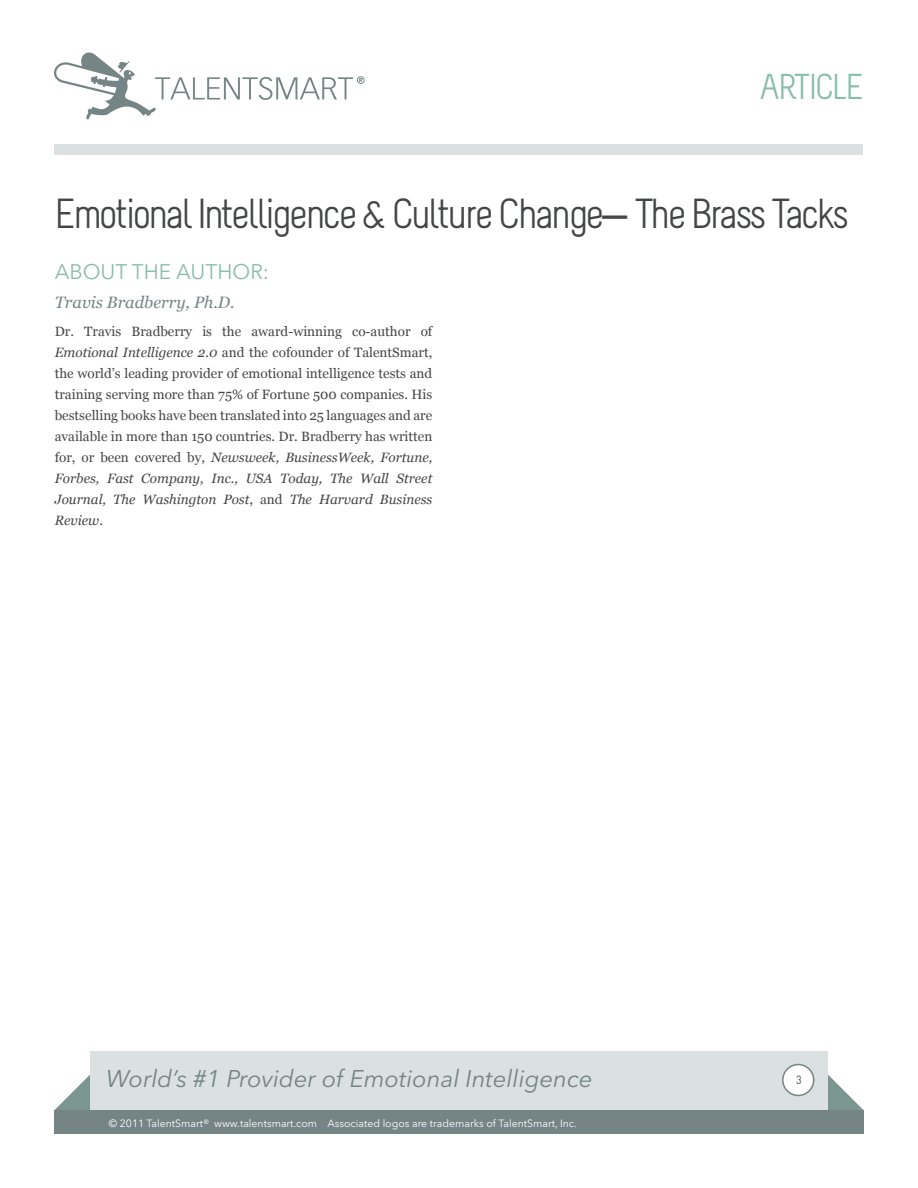
<style>
.page{position:relative;width:918px;height:1188px;background:#fff}
.page>*{position:absolute;margin:0;border:0;box-sizing:border-box;transform-origin:0 0}
.MAIN_HEADING{font:42px "Melbourne";letter-spacing:-.05em;color:#444545}
.t1{font:36px "Melbourne";letter-spacing:-.05em;color:#88bcac}
.t2{font:italic 24px "Avenir Next LT Pro";color:#758484}
.SUBHEADING{font:21px "Avenir Next LT Pro";color:#88bcac}
.Small_Callout_Header{font:italic 16.5px "Georgia";color:#758484}
.BODY_COPY{font:13.5px/21px "Georgia";color:#444545;text-align:justify}
.Page_Number{font:12px "Melbourne";color:#444545}
.SUBHEADING-2{font:10.5px "Avenir Next LT Pro";color:#fff}
.s1{font-family:"Microsoft Sans Serif"}
.s2{font-style:italic}
</style>
<div class="page">
<div style="left:55px;top:144px;width:808px;height:11px;background:#dbe0e0"></div>
<svg style="left:54px;top:52px;width:311px;height:67px"></svg>
<div style="left:90px;top:1051px;width:738px;height:75px;background:#dbe0e0"></div>
<svg style="left:54px;top:1075px;width:36px;height:36px"></svg>
<svg style="left:828px;top:1075px;width:36px;height:36px"></svg>
<div style="left:54px;top:1111px;width:810px;height:23px;background:#758484"></div>
<div style="left:783px;top:1065px;width:31px;height:30px;background:#fff;border-radius:50%"></div>
<div style="left:782px;top:1064px;width:32px;height:32px;border:2px solid #758484;border-radius:50%"></div>
<p class="t1" style="left:759px;top:68px;width:106px">ARTICLE</p>
<p class="MAIN_HEADING" style="left:55px;top:192px;width:796px">Emotional Intelligence &amp; Culture Change<span class="s1">—</span> The Brass Tacks</p>
<p class="SUBHEADING" style="left:55px;top:259px;width:216px">ABOUT THE AUTHOR:</p>
<p class="Small_Callout_Header" style="left:55px;top:290px;width:181px">Travis Bradberry, Ph.D.</p>
<p class="BODY_COPY" style="left:55px;top:320px;width:379px">Dr. Travis Bradberry is the award-winning co-author of <span class="s2">Emotional Intelligence 2.0</span> and the cofounder of TalentSmart, the world’s leading provider of emotional intelligence tests and training serving more than 75% of Fortune 500 companies. His bestselling books have been translated into 25 languages and are available in more than 150 countries. Dr. Bradberry has written for, or been covered by, <span class="s2">Newsweek, BusinessWeek, Fortune, Forbes, Fast Company, Inc., USA Today, The Wall Street Journal, The Washington Post</span>, and <span class="s2">The Harvard Business Review</span>.</p>
<p class="t2" style="left:106px;top:1064px;width:488px">World’s #1 Provider of Emotional Intelligence</p>
<p class="Page_Number" style="left:796px;top:1074px;width:7px">3</p>
<p class="SUBHEADING-2" style="left:109px;top:1117px;width:470px">© 2011 TalentSmart® www.talentsmart.com Associated logos are trademarks of TalentSmart, Inc.</p>
</div>
